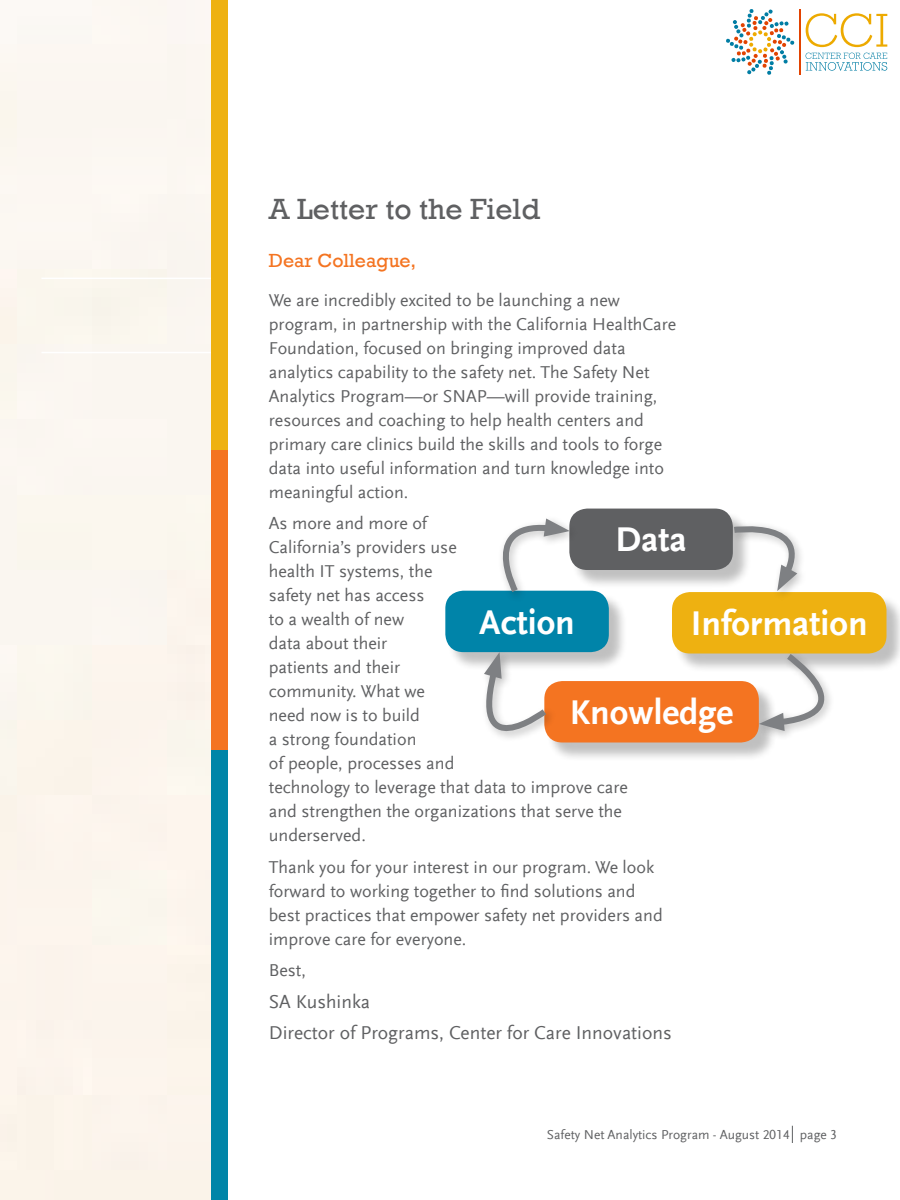
<style>
.page{position:relative;width:900px;height:1200px;background:#fff}
.page>*{position:absolute;margin:0;border:0;box-sizing:border-box;transform-origin:0 0}
.t1{font:700 36px "Scala Sans Offc";color:#fff}
.t2{font:30px "Rockwell";color:#5f6062}
.t3{font:19.5px/31.5px "Scala Sans Offc";color:#5f6062}
.t4{font:19.5px "Rockwell";color:#f47421}
.t5{font:18px/24px "Scala Sans Offc";color:#5f6062}
.t6{font:13.5px "Scala Sans Offc";color:#5f6062}
</style>
<div class="page">
<svg style="left:792px;top:1126px;width:1px;height:17px"></svg>
<svg style="left:726px;top:9px;width:69px;height:66px"></svg>
<svg style="left:806px;top:13px;width:81px;height:34px"></svg>
<svg style="left:806px;top:53px;width:81px;height:18px"></svg>
<hr style="left:799px;top:9px;width:1px;height:66px;background:#e24301">
<div style="left:211px;top:0;width:16px;height:1200px;background:#eeb111"></div>
<div style="left:211px;top:450px;width:16px;height:300px;background:#f47421"></div>
<div style="left:211px;top:750px;width:16px;height:450px;background:#0085a8"></div>
<div style="left:572px;top:511px;width:180px;height:78px;background:#000;opacity:.25"></div>
<div style="left:569px;top:509px;width:164px;height:61px;background:#5f6062;border-radius:18px"></div>
<div style="left:675px;top:595px;width:225px;height:78px;background:#000;opacity:.25"></div>
<div style="left:672px;top:592px;width:214px;height:62px;background:#eeb111;border-radius:18px"></div>
<div style="left:547px;top:684px;width:231px;height:78px;background:#000;opacity:.25"></div>
<div style="left:544px;top:681px;width:215px;height:62px;background:#f47421;border-radius:18px"></div>
<div style="left:448px;top:593px;width:180px;height:78px;background:#000;opacity:.25"></div>
<div style="left:445px;top:591px;width:164px;height:61px;background:#0084a9;border-radius:18px"></div>
<div style="left:728px;top:521px;width:80px;height:81px;background:#000;opacity:.25"></div>
<svg style="left:728px;top:520px;width:80px;height:71px"></svg>
<div style="left:755px;top:649px;width:80px;height:93px;background:#000;opacity:.25"></div>
<svg style="left:759px;top:650px;width:112px;height:81px"></svg>
<div style="left:498px;top:514px;width:82px;height:88px;background:#000;opacity:.25"></div>
<svg style="left:477px;top:518px;width:93px;height:79px"></svg>
<div style="left:479px;top:649px;width:78px;height:93px;background:#000;opacity:.25"></div>
<svg style="left:467px;top:652px;width:83px;height:110px"></svg>
<h2 class="t2" style="left:269px;top:191px;width:273px">A Letter to the Field</h2>
<p class="t4" style="left:269px;top:249px;width:149px">Dear Colleague,</p>
<p class="t5" style="left:269px;top:288px;width:409px">We are incredibly excited to be launching a new program, in partnership with the California HealthCare Foundation, focused on bringing improved data analytics capability to the safety net. The Safety Net Analytics Program—or SNAP—will provide training, resources and coaching to help health centers and primary care clinics build the skills and tools to forge data into useful information and turn knowledge into meaningful action.</p>
<p class="t5" style="left:269px;top:512px;width:361px">As more and more of<br>California’s providers use<br>health IT systems, the<br>safety net has access<br>to a wealth of new<br>data about their<br>patients and their<br>community. What we<br>need now is to build<br>a strong foundation<br>of people, processes and<br>technology to leverage that data to improve care and strengthen the organizations that serve the underserved.</p>
<p class="t5" style="left:269px;top:855px;width:395px">Thank you for your interest in our program. We look forward to working together to find solutions and best practices that empower safety net providers and improve care for everyone.</p>
<p class="t5" style="left:269px;top:959px;width:39px">Best,</p>
<p class="t3" style="left:269px;top:986px;width:405px">SA Kushinka<br>Director of Programs, Center for Care Innovations</p>
<h1 class="t1" style="left:616px;top:520px;width:72px">Data</h1>
<h1 class="t1" style="left:479px;top:602px;width:97px">Action</h1>
<h1 class="t1" style="left:691px;top:603px;width:178px">Information</h1>
<h1 class="t1" style="left:570px;top:692px;width:165px">Knowledge</h1>
<p class="t6" style="left:547px;top:1127px;width:292px">Safety Net Analytics Program - August 2014 page 3</p>
</div>
